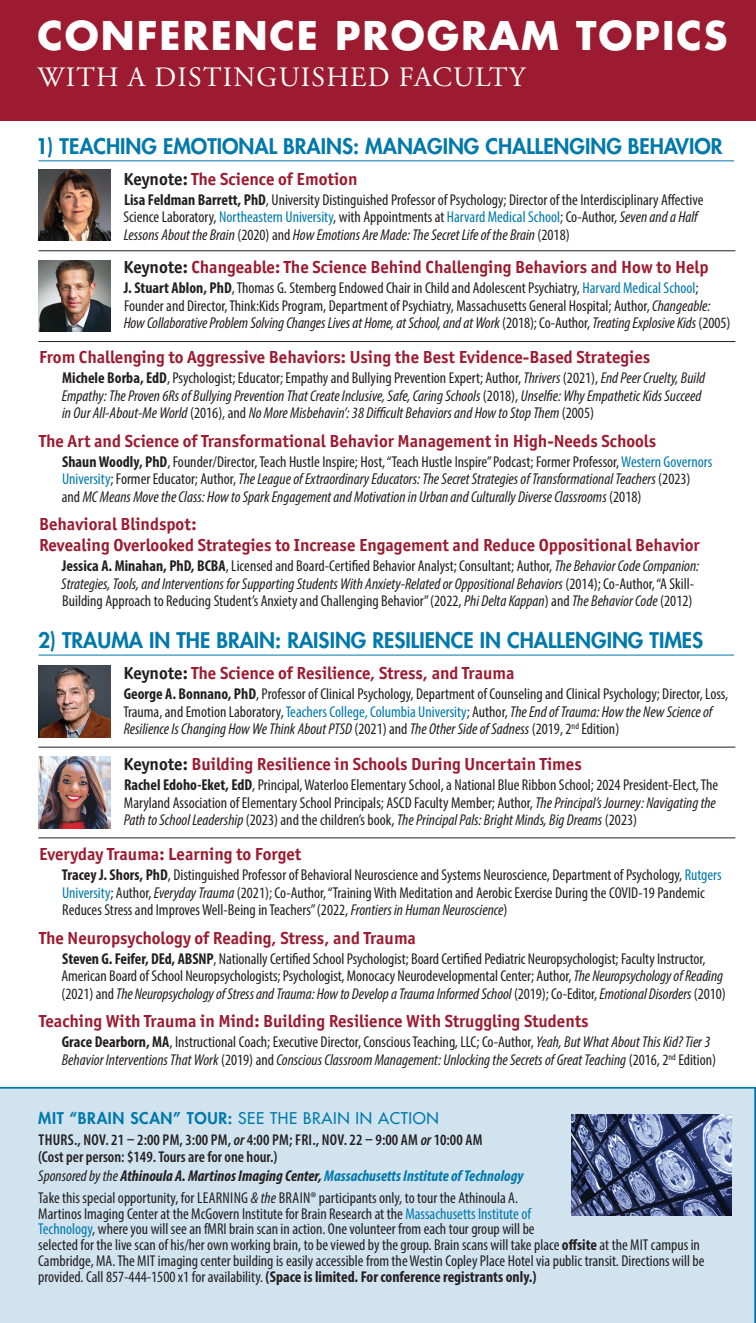
<style>
.page{position:relative;width:756px;height:1323px;background:#fff}
.page>*{position:absolute;margin:0;border:0;box-sizing:border-box;transform-origin:0 0}
.Topic_Group_Title_-_no_rule{font:700 38.5px "Futura Std";letter-spacing:.05em;color:#fff}
.t1{font:28px "Adobe Garamond Pro";letter-spacing:.045em;color:#fff}
.Topic_Group_Title{font:800 21px "Futura Std";color:#0079ab}
.Topic__each_title{font:700 17.5px/21px "Officina Sans ITC Pro";color:#9c1b30}
.Topic_Author_Description{font:condensed 15.75px/17.5px "Myriad Pro";color:#231f20}
.Topic_Author_Description-2{font:italic condensed 15.75px/17.5px "Myriad Pro";color:#231f20}
.Workshop_Time{font:600 condensed 15.75px "Myriad Pro";color:#231f20}
.Topic_Author_Description-3{font:italic 700 condensed 15.75px "Myriad Pro";color:#0079ab}
.events_title{font:800 15.75px "Futura Std";letter-spacing:.04em;color:#0079ab}
.s1{color:#231f20}
.s2{font-weight:700}
.s3{color:#0079ab}
.s4{font-style:italic}
.s5{font-weight:700;font-style:normal}
.s6{font-style:normal}
.s7{font-style:normal;color:#0079ab}
.s8{font-weight:500}
.s9{font-weight:400;color:#231f20}
</style>
<div class="page">
<div style="left:0;top:0;width:756px;height:121px;background:#9c1b30"></div>
<div style="left:0;top:1087px;width:756px;height:236px;background:#d0e3ef"></div>
<hr style="left:38px;top:160px;width:696px;height:1px;background:#0079ab">
<hr style="left:38px;top:655px;width:696px;height:1px;background:#0079ab">
<img style="left:572px;top:1114px;width:160px;height:102px">
<img style="left:38px;top:169px;width:72px;height:71px">
<img style="left:39px;top:260px;width:71px;height:71px">
<hr style="left:38px;top:250px;width:697px;height:1px;background:#231f20">
<hr style="left:38px;top:341px;width:697px;height:1px;background:#231f20">
<img style="left:38px;top:666px;width:72px;height:72px">
<img style="left:39px;top:757px;width:71px;height:71px">
<hr style="left:38px;top:747px;width:697px;height:1px;background:#231f20">
<hr style="left:38px;top:837px;width:697px;height:1px;background:#231f20">
<p class="Topic_Group_Title_-_no_rule" style="left:37px;top:10px;width:691px">CONFERENCE PROGRAM TOPICS</p>
<p class="t1" style="left:38px;top:60px;width:489px">WITH A DISTINGUISHED FACULTY</p>
<p class="Topic_Group_Title" style="left:36px;top:133px;width:688px">1) TEACHING EMOTIONAL BRAINS: MANAGING CHALLENGING BEHAVIOR</p>
<p class="Topic__each_title" style="left:124px;top:168px;width:235px"><span class="s1">Keynote:</span> The Science of Emotion</p>
<p class="Topic_Author_Description" style="left:123px;top:191px;width:582px"><span class="s2">Lisa Feldman Barrett, PhD</span>, University Distinguished Professor of Psychology; Director of the Interdisciplinary Affective<br>Science Laboratory, <span class="s3">Northeastern University</span>, with Appointments at <span class="s3">Harvard Medical School</span>; Co-Author, <span class="s4">Seven and a Half<br>Lessons About the Brain</span> (2020) and <span class="s4">How Emotions Are Made: The Secret Life of the Brain</span> (2018)</p>
<p class="Topic__each_title" style="left:124px;top:257px;width:586px"><span class="s1">Keynote:</span> Changeable: The Science Behind Challenging Behaviors and How to Help</p>
<p class="Topic_Author_Description" style="left:124px;top:279px;width:608px"><span class="s2">J. Stuart Ablon, PhD</span>, Thomas G. Stemberg Endowed Chair in Child and Adolescent Psychiatry, <span class="s3">Harvard Medical School</span>;<br>Founder and Director, Think:Kids Program, Department of Psychiatry, Massachusetts General Hospital; Author, <span class="s4">Changeable:<br>How Collaborative Problem Solving Changes Lives at Home, at School, and at Work</span> (2018); Co-Author, <span class="s4">Treating Explosive Kids</span> (2005)</p>
<p class="Topic__each_title" style="left:39px;top:347px;width:613px">From Challenging to Aggressive Behaviors: Using the Best Evidence-Based Strategies</p>
<p class="Topic_Author_Description-2" style="left:62px;top:369px;width:645px"><span class="s5">Michele Borba, EdD</span><span class="s6">, Psychologist; Educator; Empathy and Bullying Prevention Expert; Author,</span> Thrivers <span class="s6">(2021),</span> End Peer Cruelty, Build<br>Empathy: The Proven 6Rs of Bullying Prevention That Create Inclusive, Safe, Caring Schools <span class="s6">(2018),</span> Unselfie: Why Empathetic Kids Succeed in Our All-About-Me World <span class="s6">(2016), and</span> No More Misbehavin’: 38 Difficult Behaviors and How to Stop Them <span class="s6">(2005)</span></p>
<p class="Topic__each_title" style="left:39px;top:430px;width:619px">The Art and Science of Transformational Behavior Management in High-Needs Schools</p>
<p class="Topic_Author_Description-2" style="left:62px;top:453px;width:652px"><span class="s5">Shaun Woodly, PhD</span><span class="s6">, Founder/Director, Teach Hustle Inspire; Host, “Teach Hustle Inspire” Podcast; Former Professor,</span> <span class="s7">Western Governors<br>University</span><span class="s6">; Former Educator; Author,</span> The League of Extraordinary Educators: The Secret Strategies of Transformational Teachers <span class="s6">(2023) and</span> MC Means Move the Class: How to Spark Engagement and Motivation in Urban and Culturally Diverse Classrooms <span class="s6">(2018)</span></p>
<p class="Topic__each_title" style="left:39px;top:514px;width:662px">Behavioral Blindspot:<br>Revealing Overlooked Strategies to Increase Engagement and Reduce Oppositional Behavior</p>
<p class="Topic_Author_Description" style="left:61px;top:557px;width:639px"><span class="s2">Jessica A. Minahan, PhD, BCBA</span>, Licensed and Board-Certified Behavior Analyst; Consultant; Author, <span class="s4">The Behavior Code Companion:<br>Strategies, Tools, and Interventions for Supporting Students With Anxiety-Related or Oppositional Behaviors</span> (2014); Co-Author, “A Skill-<br>Building Approach to Reducing Student’s Anxiety and Challenging Behavior” (2022, <span class="s4">Phi Delta Kappan</span>) and <span class="s4">The Behavior Code</span> (2012)</p>
<p class="Topic_Group_Title" style="left:38px;top:627px;width:667px">2) TRAUMA IN THE BRAIN: RAISING RESILIENCE IN CHALLENGING TIMES</p>
<p class="Topic__each_title" style="left:124px;top:663px;width:393px"><span class="s1">Keynote:</span> The Science of Resilience, Stress, and Trauma</p>
<p class="Topic_Author_Description" style="left:123px;top:685px;width:607px"><span class="s2">George A. Bonnano, PhD</span>, Professor of Clinical Psychology, Department of Counseling and Clinical Psychology; Director, Loss,<br>Trauma, and Emotion Laboratory, <span class="s3">Teachers College, Columbia University</span>; Author, <span class="s4">The End of Trauma: How the New Science of<br>Resilience Is Changing How We Think About PTSD</span> (2021) and <span class="s4">The Other Side of Sadness</span> (2019, 2<sup>nd</sup> Edition)</p>
<p class="Topic__each_title" style="left:124px;top:754px;width:460px"><span class="s1">Keynote:</span> Building Resilience in Schools During Uncertain Times</p>
<p class="Topic_Author_Description" style="left:124px;top:776px;width:596px"><span class="s2">Rachel Edoho-Eket, EdD</span>, Principal, Waterloo Elementary School, a National Blue Ribbon School; 2024 President-Elect, The<br>Maryland Association of Elementary School Principals; ASCD Faculty Member; Author, <span class="s4">The Principal’s Journey: Navigating the<br>Path to School Leadership</span> (2023) and the children’s book, <span class="s4">The Principal Pals: Bright Minds, Big Dreams</span> (2023)</p>
<p class="Topic__each_title" style="left:39px;top:844px;width:264px">Everyday Trauma: Learning to Forget</p>
<p class="Topic_Author_Description" style="left:62px;top:866px;width:661px"><span class="s2">Tracey J. Shors, PhD</span>, Distinguished Professor of Behavioral Neuroscience and Systems Neuroscience, Department of Psychology, <span class="s3">Rutgers<br>University</span>; Author, <span class="s4">Everyday Trauma</span> (2021); Co-Author, “Training With Meditation and Aerobic Exercise During the COVID-19 Pandemic<br>Reduces Stress and Improves Well-Being in Teachers” (2022, <span class="s4">Frontiers in Human Neuroscience</span>)</p>
<p class="Topic__each_title" style="left:39px;top:927px;width:378px">The Neuropsychology of Reading, Stress, and Trauma</p>
<p class="Topic_Author_Description" style="left:61px;top:950px;width:666px"><span class="s2">Steven G. Feifer, DEd, ABSNP</span>, Nationally Certified School Psychologist; Board Certified Pediatric Neuropsychologist; Faculty Instructor,<br>American Board of School Neuropsychologists; Psychologist, Monocacy Neurodevelopmental Center; Author, <span class="s4">The Neuropsychology of Reading </span>(2021) and <span class="s4">The Neuropsychology of Stress and Trauma: How to Develop a Trauma Informed School</span> (2019); Co-Editor, <span class="s4">Emotional Disorders</span> (2010)</p>
<p class="Topic__each_title" style="left:39px;top:1011px;width:551px">Teaching With Trauma in Mind: Building Resilience With Struggling Students</p>
<p class="Topic_Author_Description-2" style="left:62px;top:1033px;width:656px"><span class="s5">Grace Dearborn, MA</span><span class="s6">, Instructional Coach; Executive Director, Conscious Teaching, LLC; Co-Author,</span> Yeah, But What About This Kid? Tier 3<br>Behavior Interventions That Work <span class="s6">(2019) and</span> Conscious Classroom Management: Unlocking the Secrets of Great Teaching <span class="s6">(2016, 2</span><sup>nd</sup> <span class="s6">Edition)</span></p>
<p class="events_title" style="left:38px;top:1108px;width:402px">MIT “BRAIN SCAN” TOUR: <span class="s8">SEE THE BRAIN IN ACTION</span></p>
<p class="Workshop_Time" style="left:38px;top:1130px;width:446px">THURS., NOV. 21 – 2:00 PM, 3:00 PM, <span class="s4">or</span> 4:00 PM; FRI., NOV. 22 – 9:00 AM <span class="s4">or</span> 10:00 AM</p>
<p class="Workshop_Time" style="left:38px;top:1148px;width:241px">(Cost per person: $149. Tours are for one hour.)</p>
<p class="Topic_Author_Description-3" style="left:38px;top:1166px;width:487px"><span class="s9">Sponsored by the</span> <span class="s1">Athinoula A. Martinos Imaging Center,</span> Massachusetts Institute of Technology</p>
<p class="Topic_Author_Description" style="left:38px;top:1190px;width:668px;line-height:15.8px">Take this special opportunity, for LEARNING <span class="s4">&amp; the</span> BRAIN® participants only, to tour the Athinoula A.<br>Martinos Imaging Center at the McGovern Institute for Brain Research at the <span class="s3">Massachusetts Institute of<br>Technology</span>, where you will see an fMRI brain scan in action. One volunteer from each tour group will be<br>selected for the live scan of his/her own working brain, to be viewed by the group. Brain scans will take place <span class="s2">offsite</span> at the MIT campus in Cambridge, MA. The MIT imaging center building is easily accessible from the Westin Copley Place Hotel via public transit. Directions will be provided. Call 857-444-1500 x1 for availability. <span class="s2">(Space is limited. For conference registrants only.)</span></p>
</div>
